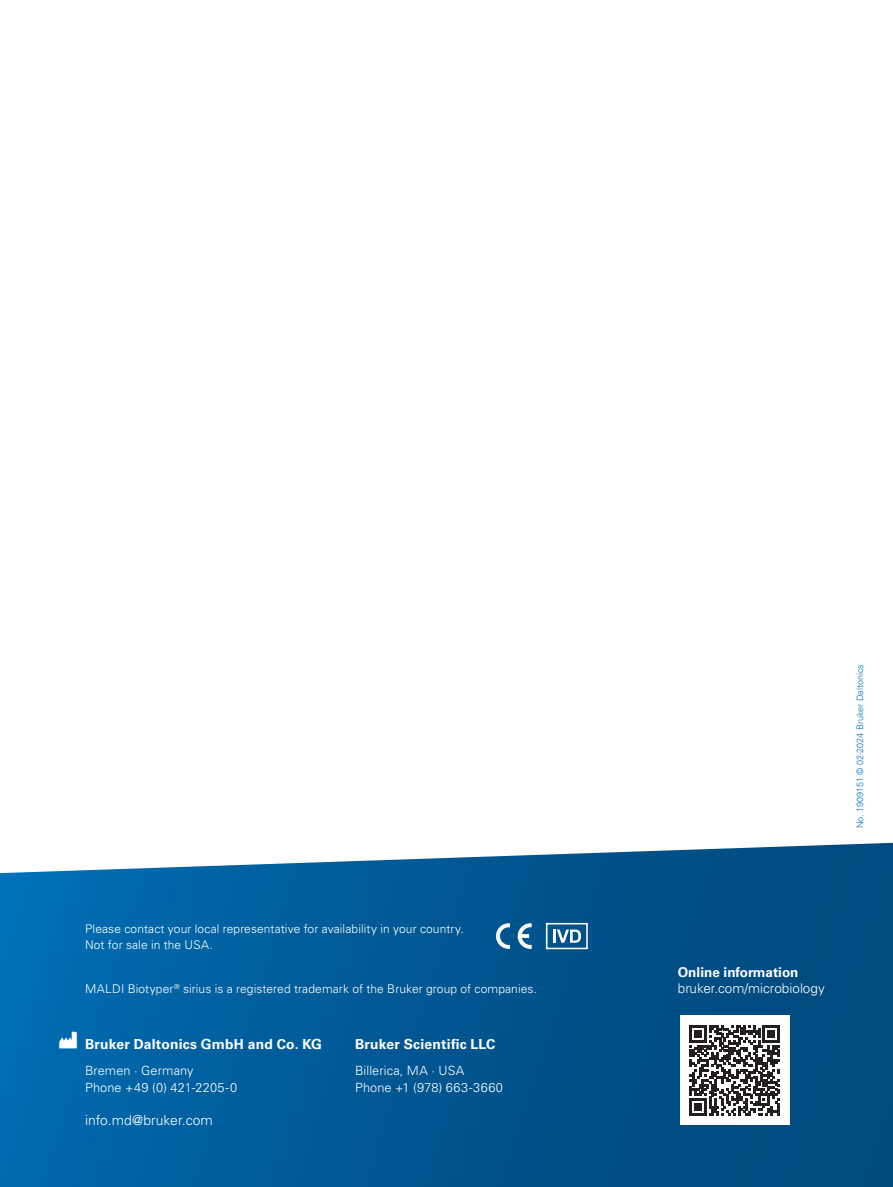
<style>
.page{position:relative;width:893px;height:1187px;background:#fff}
.page>*{position:absolute;margin:0;border:0;box-sizing:border-box;transform-origin:0 0}
.t1{font:700 13.8px "Univers LT Std";letter-spacing:.015em;color:#fff}
.t2{font:300 13.8px "Univers LT Std";color:#fff}
.t3{font:300 13.5px "Univers LT Std";color:#fff}
.t4{font:700 13.5px "Univers LT Std";color:#fff}
.t5{font:300 12.75px/17px "Univers LT Std";letter-spacing:.01em;color:#fff}
.t6{font:300 12px/15.8px "Univers LT Std";letter-spacing:.01em;color:#fff}
.t7{font:300 9px "Univers LT Std";color:#0072bc}
</style>
<div class="page">
<svg style="left:0;top:842px;width:893px;height:344px;background:#0c6099"></svg>
<div style="left:680px;top:1015px;width:109px;height:110px;background:#fff"></div>
<svg style="left:690px;top:1025px;width:90px;height:90px"></svg>
<img style="left:57px;top:1029px;width:22px;height:21px">
<svg style="left:495px;top:923px;width:15px;height:26px"></svg>
<svg style="left:517px;top:923px;width:15px;height:26px"></svg>
<div style="left:546px;top:922px;width:42px;height:27px;border:2px solid #fff"></div>
<svg style="left:553px;top:929px;width:28px;height:13px"></svg>
<p class="t6" style="left:85px;top:920px;width:380px">Please contact your local representative for availability in your country.<br>Not for sale in the USA.</p>
<p class="t6" style="left:85px;top:980px;width:453px">MALDI Biotyper<sup>®</sup> sirius is a registered trademark of the Bruker group of companies.</p>
<p class="t1" style="left:85px;top:1035px;width:239px">Bruker Daltonics GmbH and Co. KG</p>
<p class="t5" style="left:85px;top:1061px;width:154px">Bremen · Germany<br>Phone +49 (0) 421-2205-0</p>
<p class="t2" style="left:85px;top:1111px;width:129px">info.md@bruker.com</p>
<p class="t1" style="left:355px;top:1035px;width:142px">Bruker Scientific LLC</p>
<p class="t5" style="left:355px;top:1061px;width:149px">Billerica, MA · USA<br>Phone +1 (978) 663-3660</p>
<p class="t7" style="left:855px;top:828px;width:165px;rotate:-90deg">No. 1909151 © 02-2024 Bruker Daltonics</p>
<p class="t4" style="left:678px;top:963px;width:122px">Online information</p>
<p class="t3" style="left:678px;top:980px;width:148px">bruker.com/microbiology</p>
</div>
